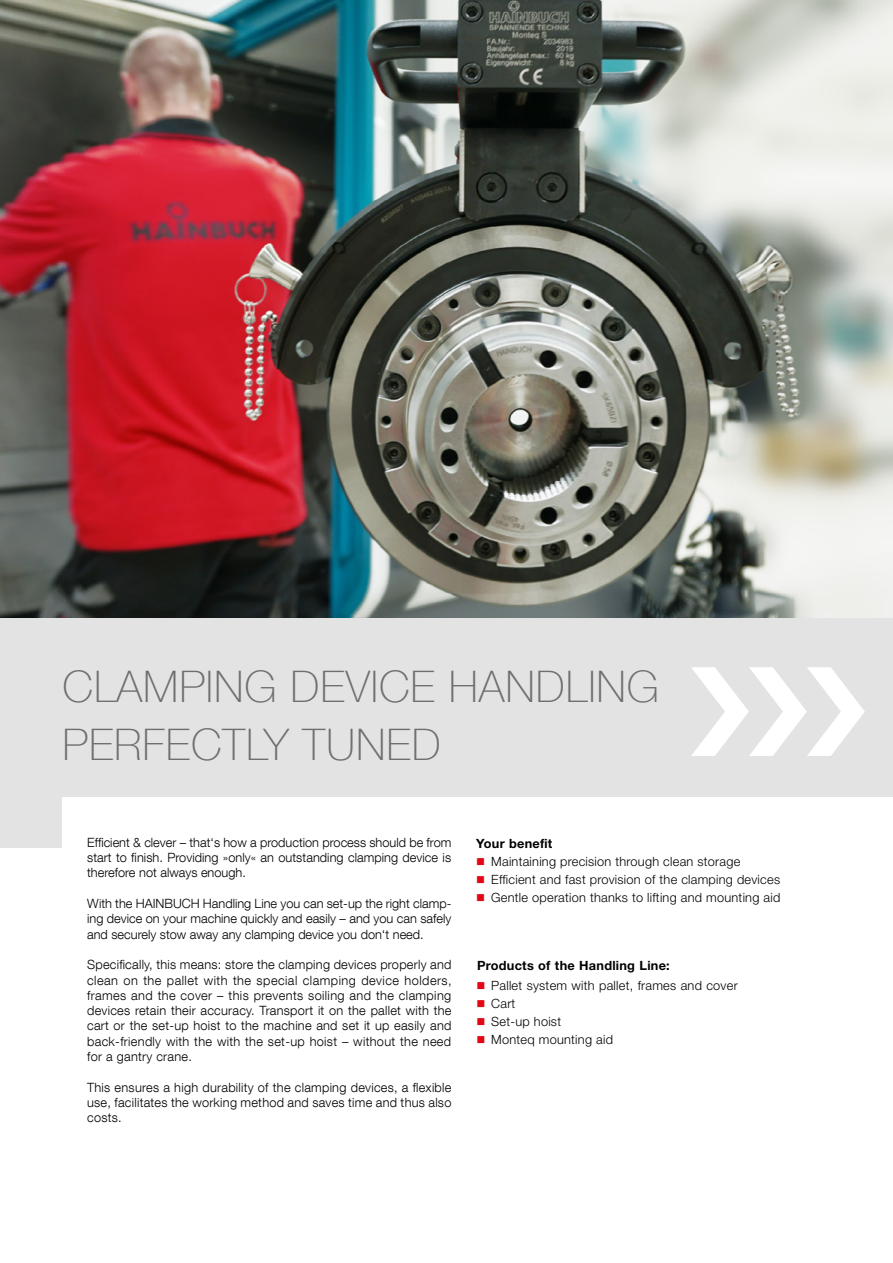
<style>
.page{position:relative;width:893px;height:1263px;background:#fff}
.page>*{position:absolute;margin:0;border:0;box-sizing:border-box;transform-origin:0 0}
.t1{font:100 43.5px/58.5px "Helvetica Neue LT Com";letter-spacing:.02em;color:#706f6f}
.t2{font:300 12.75px/15.3px "Helvetica Neue LT Com";letter-spacing:.01em;color:#000;text-align:justify}
.t3{font:300 12.75px/18px "Helvetica Neue LT Pro";letter-spacing:.02em;color:#000}
.t4{font:700 12.75px "Helvetica Neue LT Pro";letter-spacing:.02em;color:#000}
</style>
<div class="page">
<div style="left:0;top:617px;width:893px;height:231px;background:#e3e3e3"></div>
<div style="left:63px;top:797px;width:830px;height:466px;background:#fff"></div>
<img style="left:0;top:0;width:893px;height:618px">
<svg style="left:691px;top:667px;width:174px;height:89px"></svg>
<h1 class="t1" style="left:63px;top:657px;width:598px">CLAMPING DEVICE HANDLING<br>PERFECTLY TUNED</h1>
<p class="t2" style="left:87px;top:834px;width:366px">Efficient &amp; clever – that‘s how a production process should be from start to finish. Providing »only« an outstanding clamping device is therefore not always enough.</p>
<p class="t2" style="left:87px;top:895px;width:366px">With the HAINBUCH Handling Line you can set-up the right clamp&shy;ing device on your machine quickly and easily – and you can safely and securely stow away any clamping device you don‘t need.</p>
<p class="t2" style="left:87px;top:957px;width:366px">Specifically, this means: store the clamping devices properly and clean on the pallet with the special clamping device holders, frames and the cover – this prevents soiling and the clamping devices retain their accuracy. Transport it on the pallet with the cart or the set-up hoist to the machine and set it up easily and back-friendly with the with the set-up hoist – without the need for a gantry crane.</p>
<p class="t2" style="left:87px;top:1079px;width:366px">This ensures a high durability of the clamping devices, a flexible use, facilitates the working method and saves time and thus also costs.</p>
<p class="t4" style="left:476px;top:835px;width:78px">Your benefit</p>
<p class="t3" style="left:491px;top:852px;width:291px">Maintaining precision through clean storage<br>Efficient and fast provision of the clamping devices<br>Gentle operation thanks to lifting and mounting aid</p>
<p class="t4" style="left:477px;top:958px;width:194px">Products of the Handling Line:</p>
<p class="t3" style="left:491px;top:976px;width:248px">Pallet system with pallet, frames and cover<br>Cart<br>Set-up hoist<br>Monteq mounting aid</p>
</div>
